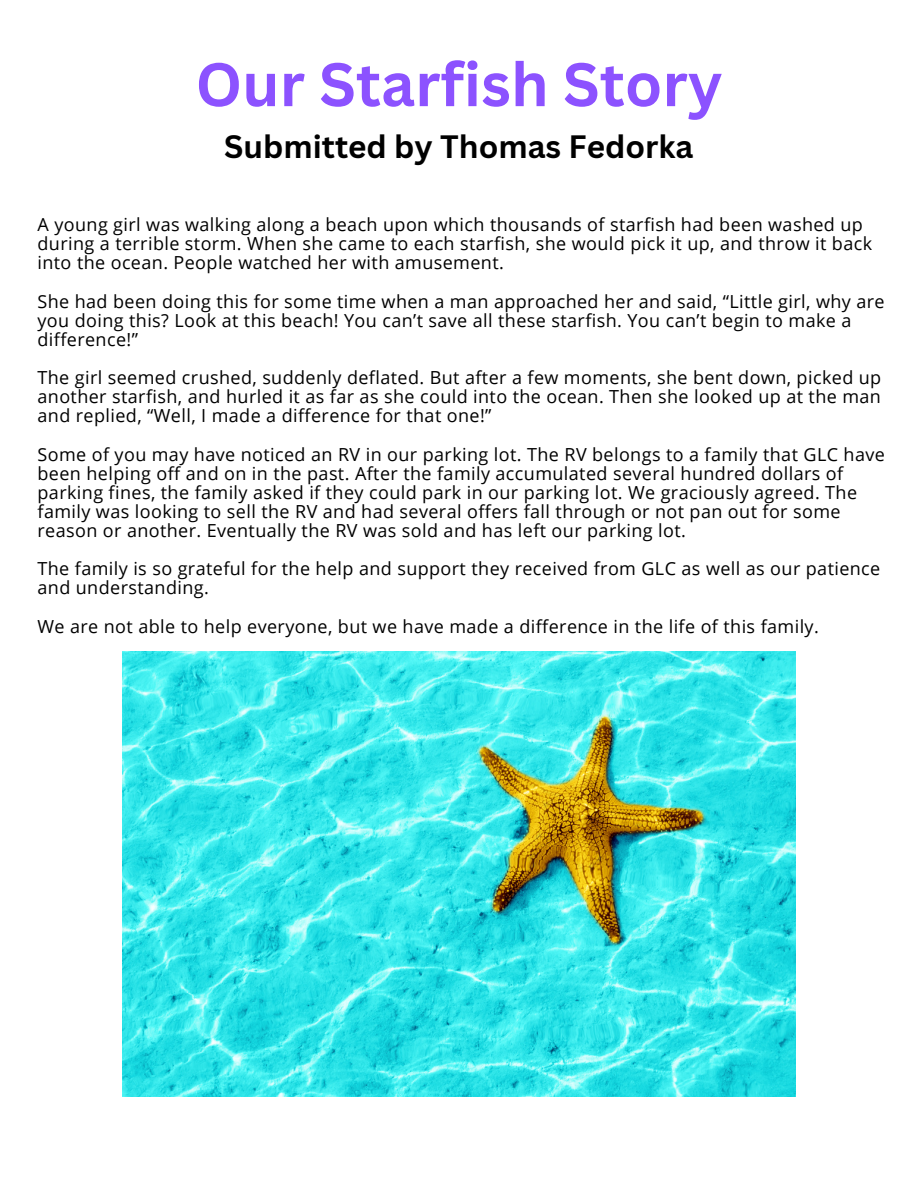
<style>
.page{position:relative;width:918px;height:1188px;background:#fff}
.page>*{position:absolute;margin:0;border:0;box-sizing:border-box;transform-origin:0 0}
.t1{font:700 60px "Canva Sans";color:#8c52ff}
.t2{font:700 31.5px "Canva Sans";color:#000}
.t3{font:18px/19.2px "Open Sans";letter-spacing:.02em;color:#000}
</style>
<div class="page">
<img style="left:123px;top:651px;width:672px;height:446px">
<p class="t1" style="left:196px;top:42px;width:528px">Our Starfish Story</p>
<p class="t2" style="left:224px;top:124px;width:471px">Submitted by Thomas Fedorka</p>
<p class="t3" style="left:38px;top:215px;width:836px">A young girl was walking along a beach upon which thousands of starfish had been washed up during a terrible storm. When she came to each starfish, she would pick it up, and throw it back into the ocean. People watched her with amusement.</p>
<p class="t3" style="left:38px;top:291px;width:849px">She had been doing this for some time when a man approached her and said, “Little girl, why are you doing this? Look at this beach! You can’t save all these starfish. You can’t begin to make a difference!”</p>
<p class="t3" style="left:38px;top:368px;width:845px;text-align:justify">The girl seemed crushed, suddenly deflated. But after a few moments, she bent down, picked up another starfish, and hurled it as far as she could into the ocean. Then she looked up at the man and replied, “Well, I made a difference for that one!”</p>
<p class="t3" style="left:38px;top:444px;width:849px">Some of you may have noticed an RV in our parking lot. The RV belongs to a family that GLC have been helping off and on in the past. After the family accumulated several hundred dollars of parking fines, the family asked if they could park in our parking lot. We graciously agreed. The family was looking to sell the RV and had several offers fall through or not pan out for some reason or another. Eventually the RV was sold and has left our parking lot.</p>
<p class="t3" style="left:38px;top:559px;width:844px">The family is so grateful for the help and support they received from GLC as well as our patience and understanding.</p>
<p class="t3" style="left:38px;top:616px;width:783px">We are not able to help everyone, but we have made a difference in the life of this family.</p>
</div>
